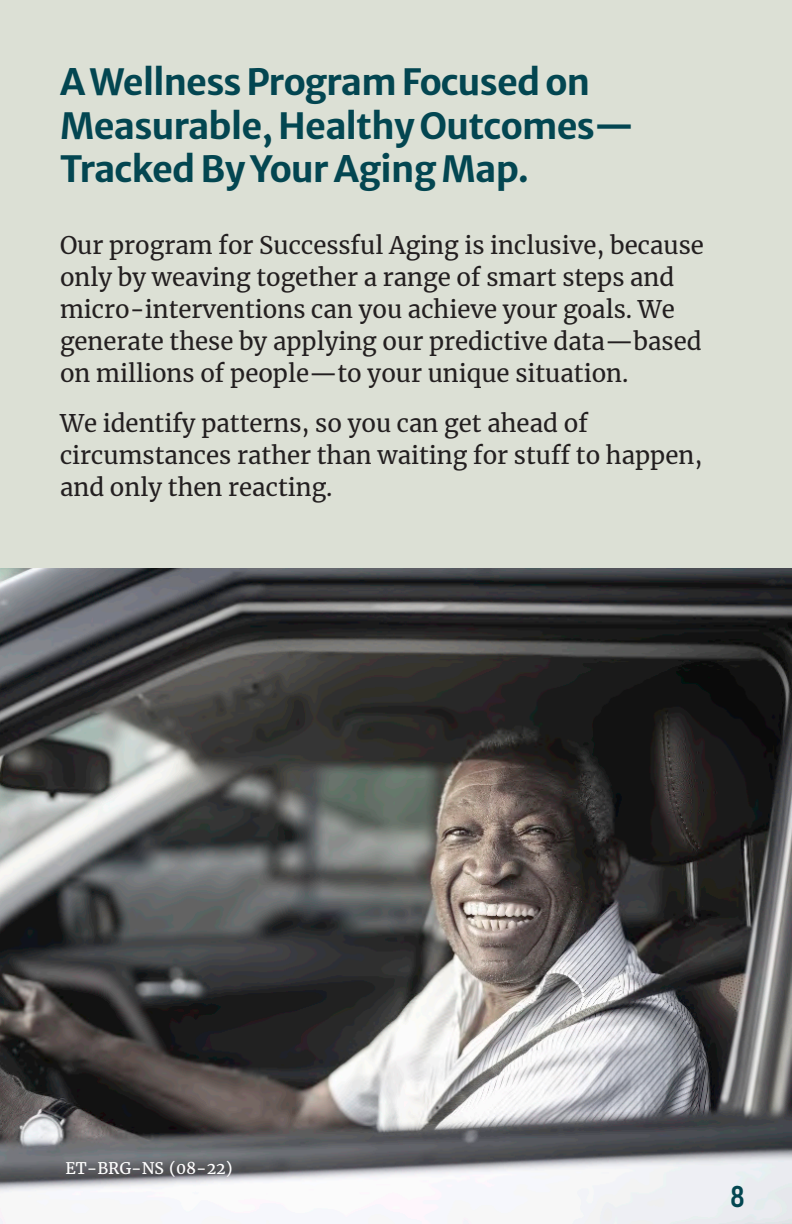
<style>
.page{position:relative;width:792px;height:1224px;background:#dce0d5}
.page>*{position:absolute;margin:0;border:0;box-sizing:border-box;transform-origin:0 0}
.t1{font:700 36px/43.2px "Merriweather Sans";letter-spacing:-.02em;color:#034651}
.t2{font:500 28px "Stratos";color:#034651}
.t3{font:24px/32px "Merriweather";color:#231f20}
.t4{font:16px "Merriweather";color:#fff}
</style>
<div class="page">
<img style="left:0;top:569px;width:792px;height:655px">
<p class="t1" style="left:60px;top:57px;width:576px">A Wellness Program Focused on<br>Measurable, Healthy Outcomes—<br>Tracked By Your Aging Map.</p>
<p class="t3" style="left:60px;top:228px;width:645px">Our program for Successful Aging is inclusive, because only by weaving together a range of smart steps and micro-interventions can you achieve your goals. We generate these by applying our predictive data—based on millions of people—to your unique situation.</p>
<p class="t3" style="left:60px;top:406px;width:644px">We identify patterns, so you can get ahead of circumstances rather than waiting for stuff to happen, and only then reacting.</p>
<p class="t4" style="left:65px;top:1158px;width:169px">ET-BRG-NS (08-22)</p>
<p class="t2" style="left:730px;top:1175px;width:17px">8</p>
</div>
